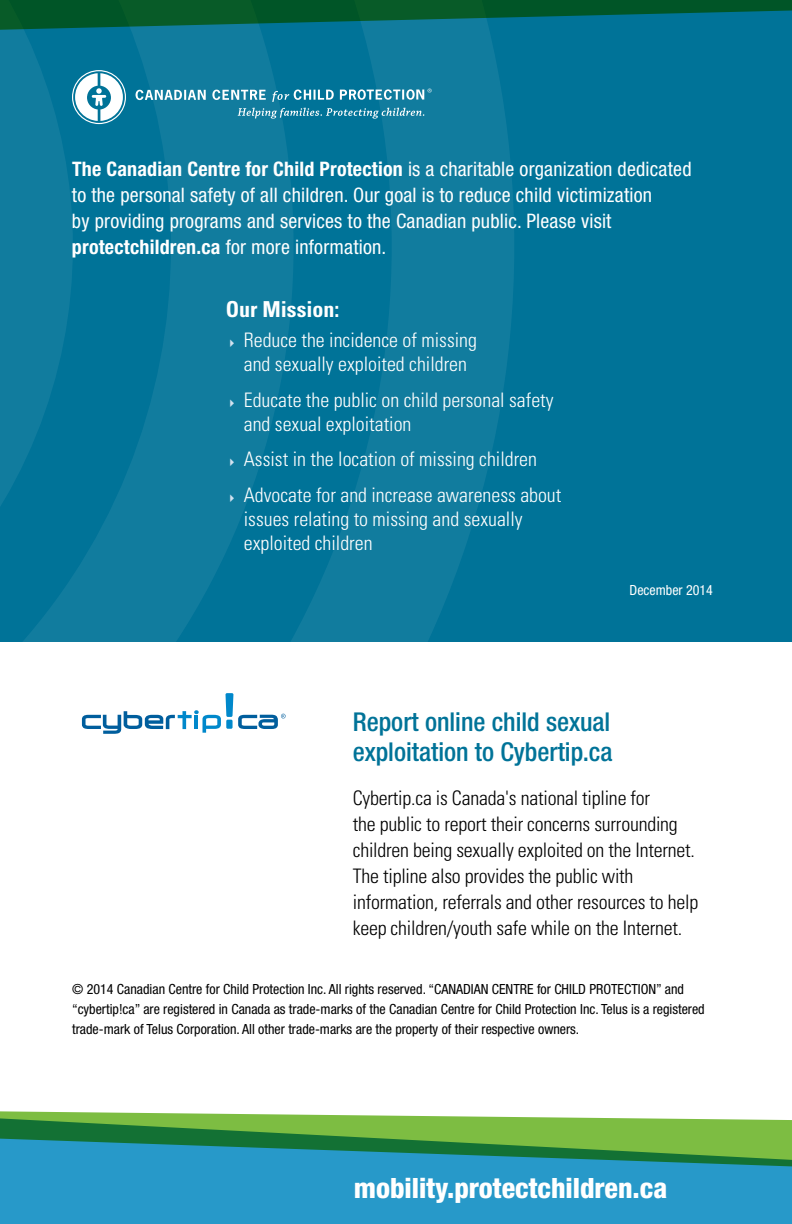
<style>
.page{position:relative;width:792px;height:1224px;background:#fff}
.page>*{position:absolute;margin:0;border:0;box-sizing:border-box;transform-origin:0 0}
.t1{font:800 condensed 28px "Helvetica Neue";color:#fff}
.t2{font:500 condensed 26px/30px "Helvetica Neue";color:#007398}
.t3{font:700 condensed 22px "Univers";color:#fff}
.t4{font:300 condensed 20px/26px "Univers";letter-spacing:-.01em;color:#000}
.t5{font:300 condensed 20px/24px "Univers";color:#fff}
.t6{font:condensed 20px/26px "Helvetica Neue";letter-spacing:.01em;color:#fff}
.t7{font:condensed 14px/20px "Helvetica Neue";color:#000}
.t8{font:condensed 14px "Helvetica Neue";color:#fff}
.s1{font-weight:700}
</style>
<div class="page">
<div style="left:0;top:0;width:792px;height:642px;background:#007398"></div>
<svg style="left:0;top:30px;width:514px;height:704px;fill:#117c9e"></svg>
<svg style="left:82px;top:693px;width:204px;height:40px"></svg>
<svg style="left:0;top:0;width:792px;height:30px"></svg>
<div style="left:0;top:1167px;width:792px;height:57px;background:#2799c9"></div>
<svg style="left:0;top:1111px;width:792px;height:56px"></svg>
<svg style="left:72px;top:70px;width:54px;height:54px"></svg>
<svg style="left:238px;top:108px;width:186px;height:11px"></svg>
<svg style="left:136px;top:90px;width:70px;height:10px"></svg>
<svg style="left:212px;top:90px;width:54px;height:10px"></svg>
<svg style="left:272px;top:90px;width:62px;height:12px"></svg>
<svg style="left:340px;top:89px;width:92px;height:11px"></svg>
<svg style="left:230px;top:339px;width:4px;height:8px"></svg>
<svg style="left:230px;top:399px;width:4px;height:8px"></svg>
<svg style="left:230px;top:459px;width:4px;height:7px"></svg>
<svg style="left:230px;top:494px;width:4px;height:8px"></svg>
<p class="t6" style="left:72px;top:156px;width:621px"><span class="s1">The Canadian Centre for Child Protection</span> is a charitable organization dedicated to the personal safety of all children. Our goal is to reduce child victimization<br>by providing programs and services to the Canadian public. Please visit <span class="s1">protectchildren.ca</span> for more information.</p>
<h3 class="t3" style="left:226px;top:296px;width:115px">Our Mission:</h3>
<h3 class="t5" style="left:244px;top:328px;width:235px">Reduce the incidence of missing and sexually exploited children</h3>
<h3 class="t5" style="left:244px;top:388px;width:311px">Educate the public on child personal safety and sexual exploitation</h3>
<h3 class="t5" style="left:244px;top:441px;width:319px;line-height:35.6px">Assist in the location of missing children<br>Advocate for and increase awareness about</h3>
<h3 class="t5" style="left:244px;top:507px;width:280px">issues relating to missing and sexually exploited children</h3>
<p class="t8" style="left:630px;top:582px;width:85px">December 2014</p>
<h2 class="t2" style="left:353px;top:707px;width:261px">Report online child sexual exploitation to Cybertip.ca</h2>
<p class="t4" style="left:353px;top:785px;width:347px">Cybertip.ca is Canada's national tipline for<br>the public to report their concerns surrounding children being sexually exploited on the Internet.<br>The tipline also provides the public with information, referrals and other resources to help keep children/youth safe while on the Internet.</p>
<p class="t7" style="left:72px;top:979px;width:634px">© 2014 Canadian Centre for Child Protection Inc. All rights reserved. “CANADIAN CENTRE for CHILD PROTECTION” and “cybertip!ca” are registered in Canada as trade-marks of the Canadian Centre for Child Protection Inc. Telus is a registered trade-mark of Telus Corporation. All other trade-marks are the property of their respective owners.</p>
<h1 class="t1" style="left:354px;top:1170px;width:315px">mobility.protectchildren.ca</h1>
</div>
